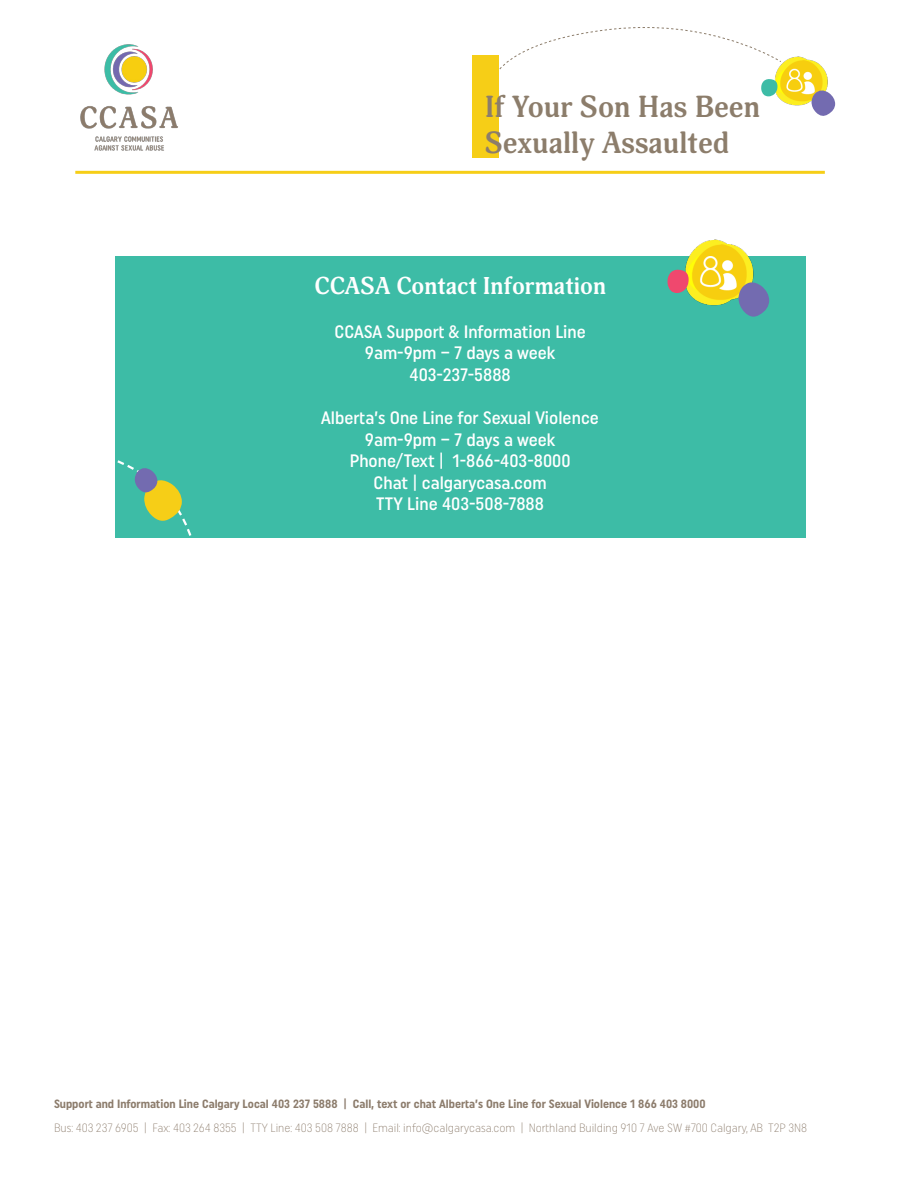
<style>
.page{position:relative;width:918px;height:1188px;background:#fff}
.page>*{position:absolute;margin:0;border:0;box-sizing:border-box;transform-origin:0 0}
.t1{font:900 condensed 145.95px "Uniform";color:#f6ce17}
.t2{font:700 30.15px/36.2px "Adonis";color:#8c7d6b}
.t3{font:700 24px "Adonis";color:#fff}
.t4{font:500 condensed 18px "Uniform";color:#fff}
.t5{font:300 condensed 12px "Uniform";color:#8c7c6c}
.t6{font:700 condensed 12px "Uniform";color:#8c7c6c}
</style>
<div class="page">
<img style="left:767px;top:56px;width:61px;height:50px">
<img style="left:75px;top:44px;width:130px;height:127px">
<svg style="left:495px;top:27px;width:286px;height:69px"></svg>
<svg style="left:812px;top:89px;width:23px;height:27px"></svg>
<hr style="left:75px;top:171px;width:750px;height:3px;background:#f6ce17">
<div style="left:115px;top:256px;width:690px;height:281px;background:#3dbca6"></div>
<img style="left:685px;top:239px;width:69px;height:67px">
<svg style="left:667px;top:269px;width:22px;height:24px"></svg>
<svg style="left:739px;top:281px;width:30px;height:36px"></svg>
<svg style="left:115px;top:460px;width:86px;height:78px"></svg>
<h1 class="t1" style="left:464px;top:19px;width:44px">I</h1>
<h2 class="t2" style="left:484px;top:89px;width:277px">If Your Son Has Been<br>Sexually Assaulted</h2>
<p class="t3" style="left:314px;top:272px;width:294px">CCASA Contact Information</p>
<p class="t4" style="left:334px;top:321px;width:253px">CCASA Support &amp; Information Line</p>
<p class="t4" style="left:365px;top:342px;width:192px">9am-9pm – 7 days a week</p>
<p class="t4" style="left:410px;top:364px;width:103px">403-237-5888</p>
<p class="t4" style="left:321px;top:407px;width:279px">Alberta’s One Line for Sexual Violence</p>
<p class="t4" style="left:365px;top:429px;width:192px">9am-9pm – 7 days a week</p>
<p class="t4" style="left:350px;top:450px;width:222px">Phone/Text | 1-866-403-8000</p>
<p class="t4" style="left:374px;top:472px;width:175px">Chat | calgarycasa.com</p>
<p class="t4" style="left:376px;top:493px;width:169px">TTY Line 403-508-7888</p>
<p class="t6" style="left:54px;top:1097px;width:653px">Support and Information Line Calgary Local 403 237 5888 | Call, text or chat Alberta’s One Line for Sexual Violence 1 866 403 8000</p>
<p class="t5" style="left:54px;top:1121px;width:755px">Bus: 403 237 6905 | Fax: 403 264 8355 | TTY Line: 403 508 7888 | Email: info@calgarycasa.com | Northland Building 910 7 Ave SW #700 Calgary, AB T2P 3N8</p>
</div>
